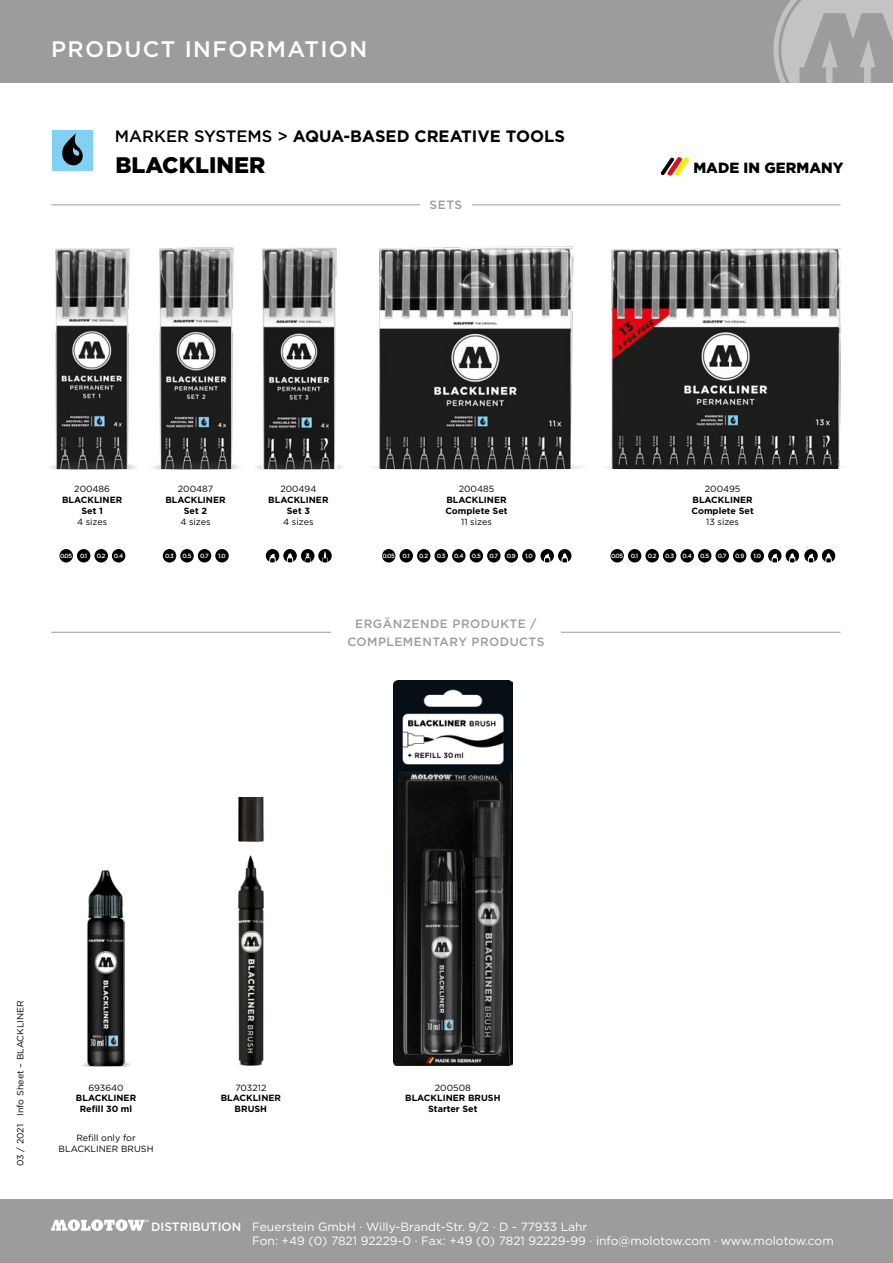
<style>
.page{position:relative;width:893px;height:1263px;background:#fff}
.page>*{position:absolute;margin:0;border:0;box-sizing:border-box;transform-origin:0 0}
.t1{font:500 22.5px "Gotham";letter-spacing:.06em;color:#fff}
.t2{font:900 22.5px "Gotham";color:#000}
.t3{font:700 16.5px "Gotham";color:#000}
.t4{font:900 14.85px "Gotham";letter-spacing:.005em;color:#000}
.t5{font:12px/14.4px "Gotham";color:#fff}
._04_Headline_Rahmen{font:500 12px/18px "Gotham";letter-spacing:.04em;color:#9c9c9d;text-align:center}
.t6{font:500 12px "Gotham";color:#fff}
._07_Artikelbezeichnu{font:700 9px/10.8px "Gotham";color:#000;text-align:center}
._07_Artikelnummer_6p{font:9px/10.8px "Gotham";color:#000;text-align:center}
.t7{font:500 6px "Gotham";color:#fff}
.s1{font-weight:500}
</style>
<div class="page">
<div style="left:0;top:0;width:893px;height:83px;background:#9c9c9d"></div>
<svg style="left:773px;top:0;width:120px;height:83px"></svg>
<div style="left:0;top:1199px;width:893px;height:64px;background:#9c9c9d"></div>
<svg style="left:51px;top:1219px;width:98px;height:12px"></svg>
<svg style="left:660px;top:157px;width:29px;height:19px"></svg>
<div style="left:52px;top:130px;width:41px;height:41px;background:#82d0f5"></div>
<svg style="left:62px;top:133px;width:21px;height:33px"></svg>
<hr style="left:51px;top:204px;width:789px;height:1px;background:#9c9c9d">
<div style="left:420px;top:197px;width:51px;height:14px;background:#fff"></div>
<hr style="left:51px;top:632px;width:789px;height:1px;background:#9c9c9d">
<img style="left:82px;top:1062px;width:49px;height:4px">
<img style="left:88px;top:870px;width:36px;height:195px">
<img style="left:238px;top:797px;width:26px;height:269px">
<div style="left:331px;top:618px;width:230px;height:28px;background:#fff"></div>
<img style="left:393px;top:680px;width:120px;height:385px">
<img style="left:56px;top:248px;width:74px;height:221px">
<div style="left:59px;top:549px;width:14px;height:13px;background:#000;border-radius:50%"></div>
<div style="left:77px;top:549px;width:13px;height:13px;background:#000;border-radius:50%"></div>
<div style="left:94px;top:549px;width:14px;height:13px;background:#000;border-radius:50%"></div>
<div style="left:112px;top:549px;width:13px;height:13px;background:#000;border-radius:50%"></div>
<img style="left:379px;top:246px;width:194px;height:223px">
<div style="left:382px;top:549px;width:13px;height:13px;background:#000;border-radius:50%"></div>
<div style="left:452px;top:549px;width:14px;height:13px;background:#000;border-radius:50%"></div>
<div style="left:522px;top:549px;width:14px;height:13px;background:#000;border-radius:50%"></div>
<div style="left:399px;top:549px;width:14px;height:13px;background:#000;border-radius:50%"></div>
<div style="left:470px;top:549px;width:13px;height:13px;background:#000;border-radius:50%"></div>
<div style="left:417px;top:549px;width:13px;height:13px;background:#000;border-radius:50%"></div>
<div style="left:487px;top:549px;width:14px;height:13px;background:#000;border-radius:50%"></div>
<div style="left:434px;top:549px;width:14px;height:13px;background:#000;border-radius:50%"></div>
<div style="left:505px;top:549px;width:13px;height:13px;background:#000;border-radius:50%"></div>
<div style="left:540px;top:549px;width:14px;height:13px;background:#000;border-radius:50%"></div>
<svg style="left:544px;top:553px;width:7px;height:10px"></svg>
<div style="left:558px;top:549px;width:13px;height:13px;background:#000;border-radius:50%"></div>
<svg style="left:561px;top:554px;width:7px;height:9px"></svg>
<svg style="left:804px;top:549px;width:14px;height:13px"></svg>
<svg style="left:807px;top:553px;width:8px;height:10px"></svg>
<div style="left:822px;top:549px;width:13px;height:13px;background:#000;border-radius:50%"></div>
<svg style="left:825px;top:554px;width:7px;height:9px"></svg>
<div style="left:610px;top:549px;width:14px;height:13px;background:#000;border-radius:50%"></div>
<div style="left:680px;top:549px;width:14px;height:13px;background:#000;border-radius:50%"></div>
<div style="left:751px;top:549px;width:13px;height:13px;background:#000;border-radius:50%"></div>
<div style="left:628px;top:549px;width:13px;height:13px;background:#000;border-radius:50%"></div>
<div style="left:698px;top:549px;width:13px;height:13px;background:#000;border-radius:50%"></div>
<div style="left:768px;top:549px;width:13px;height:13px;background:#000;border-radius:50%"></div>
<svg style="left:771px;top:553px;width:7px;height:10px"></svg>
<div style="left:645px;top:549px;width:14px;height:13px;background:#000;border-radius:50%"></div>
<div style="left:715px;top:549px;width:14px;height:13px;background:#000;border-radius:50%"></div>
<div style="left:786px;top:549px;width:13px;height:13px;background:#000;border-radius:50%"></div>
<svg style="left:789px;top:554px;width:7px;height:9px"></svg>
<div style="left:663px;top:549px;width:13px;height:13px;background:#000;border-radius:50%"></div>
<div style="left:733px;top:549px;width:13px;height:13px;background:#000;border-radius:50%"></div>
<img style="left:159px;top:247px;width:74px;height:222px">
<div style="left:163px;top:549px;width:13px;height:13px;background:#000;border-radius:50%"></div>
<div style="left:180px;top:549px;width:14px;height:13px;background:#000;border-radius:50%"></div>
<div style="left:198px;top:549px;width:13px;height:13px;background:#000;border-radius:50%"></div>
<div style="left:215px;top:549px;width:14px;height:13px;background:#000;border-radius:50%"></div>
<img style="left:262px;top:247px;width:74px;height:222px">
<svg style="left:301px;top:549px;width:13px;height:12px"></svg>
<div style="left:301px;top:549px;width:13px;height:14px;background:#000;border-radius:50%"></div>
<svg style="left:304px;top:553px;width:7px;height:10px"></svg>
<svg style="left:318px;top:549px;width:14px;height:13px"></svg>
<svg style="left:322px;top:551px;width:6px;height:12px"></svg>
<div style="left:266px;top:549px;width:13px;height:13px;background:#000;border-radius:50%"></div>
<svg style="left:269px;top:553px;width:7px;height:10px"></svg>
<svg style="left:283px;top:549px;width:14px;height:13px"></svg>
<svg style="left:286px;top:554px;width:8px;height:9px"></svg>
<img style="left:606px;top:465px;width:219px;height:5px">
<img style="left:612px;top:248px;width:229px;height:221px">
<h1 class="t1" style="left:51px;top:34px;width:318px">PRODUCT INFORMATION</h1>
<h2 class="t3" style="left:115px;top:125px;width:451px"><span class="s1">MARKER SYSTEMS &gt;</span> AQUA-BASED CREATIVE TOOLS</h2>
<h1 class="t2" style="left:115px;top:149px;width:151px">BLACKLINER</h1>
<h3 class="t4" style="left:693px;top:157px;width:152px">MADE IN GERMANY</h3>
<p class="_04_Headline_Rahmen" style="left:430px;top:195px;width:34px">SETS</p>
<p class="_07_Artikelnummer_6p" style="left:74px;top:483px;width:37px">200486</p>
<p class="_07_Artikelbezeichnu" style="left:62px;top:494px;width:62px">BLACKLINER</p>
<p class="_07_Artikelbezeichnu" style="left:81px;top:505px;width:23px">Set 1</p>
<p class="_07_Artikelnummer_6p" style="left:77px;top:516px;width:32px">4 sizes</p>
<p class="t7" style="left:60px;top:552px;width:14px">0.05</p>
<p class="t7" style="left:80px;top:552px;width:9px">0.1</p>
<p class="t7" style="left:97px;top:552px;width:10px">0.2</p>
<p class="t7" style="left:114px;top:552px;width:11px">0.4</p>
<p class="_07_Artikelnummer_6p" style="left:178px;top:483px;width:37px">200487</p>
<p class="_07_Artikelbezeichnu" style="left:165px;top:494px;width:62px">BLACKLINER</p>
<p class="_07_Artikelbezeichnu" style="left:184px;top:505px;width:25px">Set 2</p>
<p class="_07_Artikelnummer_6p" style="left:180px;top:516px;width:32px">4 sizes</p>
<p class="t7" style="left:165px;top:552px;width:11px">0.3</p>
<p class="t7" style="left:183px;top:552px;width:11px">0.5</p>
<p class="t7" style="left:200px;top:552px;width:10px">0.7</p>
<p class="t7" style="left:218px;top:552px;width:9px">1.0</p>
<p class="_07_Artikelnummer_6p" style="left:280px;top:483px;width:38px">200494</p>
<p class="_07_Artikelbezeichnu" style="left:268px;top:494px;width:62px">BLACKLINER</p>
<p class="_07_Artikelbezeichnu" style="left:287px;top:505px;width:25px">Set 3</p>
<p class="_07_Artikelnummer_6p" style="left:283px;top:516px;width:32px">4 sizes</p>
<p class="_07_Artikelnummer_6p" style="left:459px;top:483px;width:37px">200485</p>
<p class="_07_Artikelbezeichnu" style="left:446px;top:494px;width:62px">BLACKLINER</p>
<p class="_07_Artikelbezeichnu" style="left:445px;top:505px;width:64px">Complete Set</p>
<p class="_07_Artikelnummer_6p" style="left:461px;top:516px;width:32px">11 sizes</p>
<p class="_07_Artikelnummer_6p" style="left:705px;top:483px;width:37px">200495</p>
<p class="_07_Artikelbezeichnu" style="left:692px;top:494px;width:62px">BLACKLINER</p>
<p class="_07_Artikelbezeichnu" style="left:691px;top:505px;width:64px">Complete Set</p>
<p class="_07_Artikelnummer_6p" style="left:706px;top:516px;width:34px">13 sizes</p>
<p class="t7" style="left:383px;top:552px;width:14px">0.05</p>
<p class="t7" style="left:403px;top:552px;width:9px">0.1</p>
<p class="t7" style="left:419px;top:552px;width:10px">0.2</p>
<p class="t7" style="left:437px;top:552px;width:11px">0.3</p>
<p class="t7" style="left:454px;top:552px;width:11px">0.4</p>
<p class="t7" style="left:472px;top:552px;width:11px">0.5</p>
<p class="t7" style="left:489px;top:552px;width:10px">0.7</p>
<p class="t7" style="left:507px;top:552px;width:11px">0.9</p>
<p class="t7" style="left:525px;top:552px;width:9px">1.0</p>
<p class="t7" style="left:611px;top:552px;width:14px">0.05</p>
<p class="t7" style="left:631px;top:552px;width:9px">0.1</p>
<p class="t7" style="left:648px;top:552px;width:10px">0.2</p>
<p class="t7" style="left:665px;top:552px;width:11px">0.3</p>
<p class="t7" style="left:682px;top:552px;width:11px">0.4</p>
<p class="t7" style="left:700px;top:552px;width:11px">0.5</p>
<p class="t7" style="left:718px;top:552px;width:10px">0.7</p>
<p class="t7" style="left:735px;top:552px;width:11px">0.9</p>
<p class="t7" style="left:753px;top:552px;width:9px">1.0</p>
<p class="_04_Headline_Rahmen" style="left:347px;top:615px;width:198px">ERGÄNZENDE PRODUKTE /<br>COMPLEMENTARY PRODUCTS</p>
<p class="_07_Artikelnummer_6p" style="left:15px;top:1166px;width:167px;rotate:-90deg">03 / 2021 Info Sheet – BLACKLINER</p>
<p class="_07_Artikelnummer_6p" style="left:88px;top:1082px;width:37px">693640</p>
<p class="_07_Artikelbezeichnu" style="left:76px;top:1093px;width:62px">BLACKLINER<br>Refill 30 ml</p>
<p class="_07_Artikelnummer_6p" style="left:59px;top:1132px;width:96px">Refill only for<br>BLACKLINER BRUSH</p>
<p class="_07_Artikelnummer_6p" style="left:235px;top:1082px;width:33px">703212</p>
<p class="_07_Artikelbezeichnu" style="left:221px;top:1093px;width:62px">BLACKLINER<br>BRUSH</p>
<p class="_07_Artikelnummer_6p" style="left:435px;top:1082px;width:37px">200508</p>
<p class="_07_Artikelbezeichnu" style="left:405px;top:1093px;width:97px">BLACKLINER BRUSH</p>
<p class="_07_Artikelbezeichnu" style="left:428px;top:1103px;width:51px">Starter Set</p>
<h3 class="t6" style="left:151px;top:1219px;width:91px">DISTRIBUTION</h3>
<h3 class="t5" style="left:252px;top:1219px;width:583px">Feuerstein GmbH · Willy-Brandt-Str. 9/2 · D - 77933 Lahr<br>Fon: +49 (0) 7821 92229-0 · Fax: +49 (0) 7821 92229-99 · info@molotow.com · www.molotow.com</h3>
</div>
